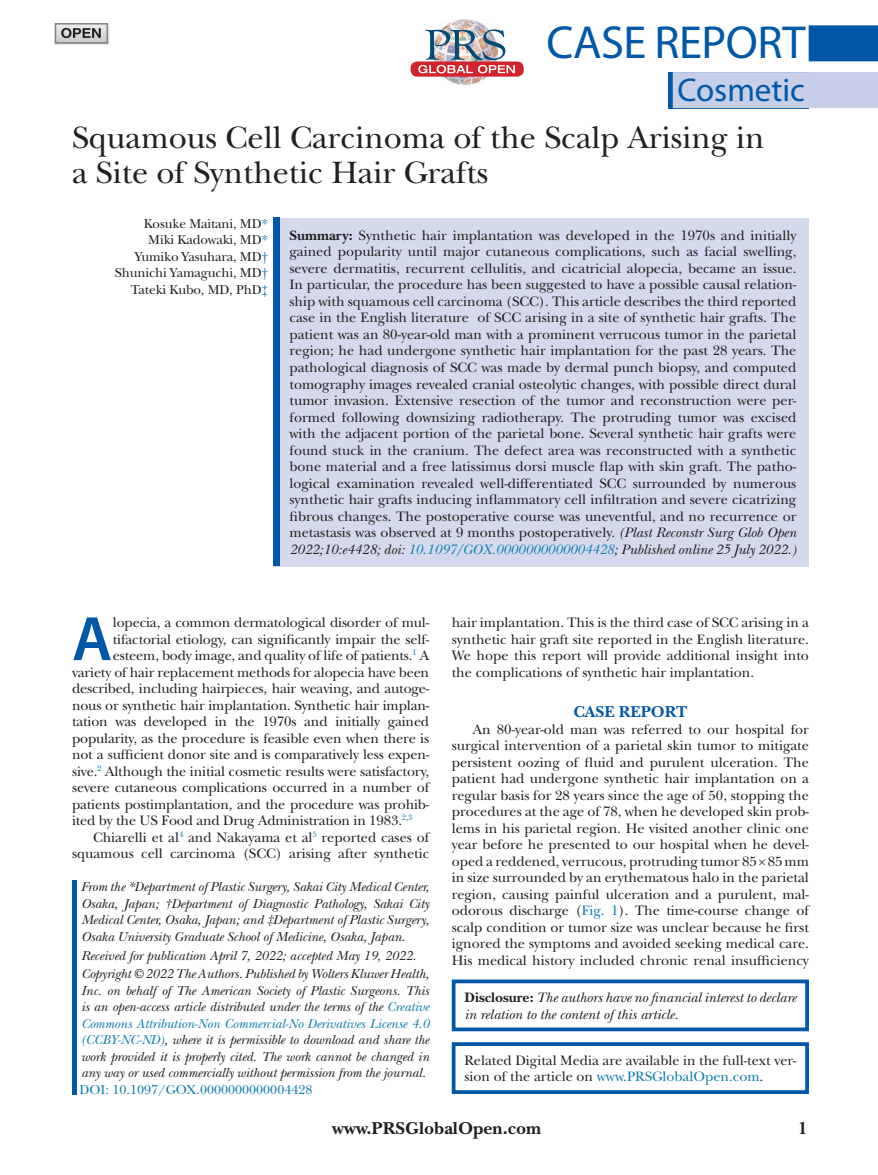
<style>
.page{position:relative;width:878px;height:1175px;background:#fff}
.page>*{position:absolute;margin:0;border:0;box-sizing:border-box;transform-origin:0 0}
.t1{font:600 63.15px "Myriad Pro";color:#0157a8}
.t2{font:46.5px "Myriad Pro";letter-spacing:-.01em;color:#0157a8}
.t3{font:33px "Myriad Pro";color:#0157a8}
.t4{font:32.25px/34.5px "New Baskerville Std";color:#231f20}
.t5{font:700 18px "New Baskerville Std";color:#231f20}
.t6{font:700 16.5px "New Baskerville Std";color:#0157a8}
.t7{font:14.25px/16.5px "New Baskerville Std";letter-spacing:-.01em;color:#231f20;text-align:justify}
.t8{font:italic 14.25px/16.5px "New Baskerville Std";color:#231f20}
.t9{font:italic 13.5px/16.5px "New Baskerville Std";letter-spacing:-.005em;color:#231f20;text-align:justify}
.t10{font:13.5px/16.5px "New Baskerville Std";letter-spacing:-.01em;color:#231f20;text-align:right}
.t11{font:13.5px "New Baskerville Std";color:#0f7eac}
.s1{color:#0f7eac}
.s2{font-weight:700}
.s3{font-style:italic}
.s4{font-style:italic;color:#0f7eac}
.s5{font-weight:700;font-style:normal}
</style>
<div class="page">
<div style="left:452px;top:1042px;width:356px;height:52px;border:4px solid #0157a8"></div>
<div style="left:452px;top:979px;width:356px;height:52px;border:4px solid #0157a8"></div>
<div style="left:668px;top:72px;width:141px;height:36px;background:#0157a8"></div>
<div style="left:672px;top:72px;width:206px;height:36px;background:#c7cee7"></div>
<hr style="left:72px;top:880px;width:4px;height:66px;background:#0157a8">
<hr style="left:72px;top:946px;width:4px;height:19px;background:#0157a8">
<hr style="left:72px;top:965px;width:4px;height:118px;background:#0157a8">
<hr style="left:72px;top:1081px;width:4px;height:13px;background:#0157a8">
<div style="left:274px;top:126px;width:534px;height:440px;background:#d4d9ed"></div>
<div style="left:274px;top:206px;width:534px;height:11px;background:#fff"></div>
<div style="left:274px;top:217px;width:6px;height:349px;background:#0157a8"></div>
<div style="left:72px;top:126px;width:736px;height:82px;background:#fff"></div>
<img style="left:54px;top:23px;width:55px;height:22px">
<div style="left:55px;top:23px;width:53px;height:21px;border:2px solid #808285"></div>
<svg style="left:61px;top:28px;width:40px;height:10px"></svg>
<div style="left:808px;top:25px;width:70px;height:36px;background:#0157a8"></div>
<img style="left:441px;top:20px;width:48px;height:64px">
<div style="left:410px;top:61px;width:113px;height:16px;background:#d1232a;border-radius:7px"></div>
<img style="left:418px;top:29px;width:97px;height:44px">
<h2 class="t2" style="left:546px;top:14px;width:260px">CASE REPORT</h2>
<h3 class="t3" style="left:677px;top:69px;width:129px">COSMETIC</h3>
<h3 class="t4" style="left:72px;top:121px;width:694px">Squamous Cell Carcinoma of the Scalp Arising in a Site of Synthetic Hair Grafts</h3>
<p class="t10" style="left:115px;top:215px;width:155px">Kosuke Maitani, MD<span class="s1">*<br></span>Miki Kadowaki, MD<span class="s1">*<br></span>Yumiko Yasuhara, MD<span class="s1">†<br></span>Shunichi Yamaguchi, MD<span class="s1">†<br></span>Tateki Kubo, MD, PhD<span class="s1">‡</span></p>
<p class="t7" style="left:289px;top:227px;width:508px"><span class="s2">Summary:</span> Synthetic hair implantation was developed in the 1970s and initially gained popularity until major cutaneous complications, such as facial swelling, severe dermatitis, recurrent cellulitis, and cicatricial alopecia, became an issue.<br>In particular, the procedure has been suggested to have a possible causal relation&shy;ship with squamous cell carcinoma (SCC). This article describes the third reported case in the English literature of SCC arising in a site of synthetic hair grafts. The patient was an 80-year-old man with a prominent verrucous tumor in the parietal region; he had undergone synthetic hair implantation for the past 28 years. The pathological diagnosis of SCC was made by dermal punch biopsy, and computed tomography images revealed cranial osteolytic changes, with possible direct dural tumor invasion. Extensive resection of the tumor and reconstruction were per&shy;formed following downsizing radiotherapy. The protruding tumor was excised with the adjacent portion of the parietal bone. Several synthetic hair grafts were found stuck in the cranium. The defect area was reconstructed with a synthetic bone material and a free latissimus dorsi muscle flap with skin graft. The patho&shy;logical examination revealed well-differentiated SCC surrounded by numerous synthetic hair grafts inducing inflammatory cell infiltration and severe cicatrizing fibrous changes. The postoperative course was uneventful, and no recurrence or metastasis was observed at 9 months postoperatively. <span class="s3">(Plast Reconstr Surg Glob Open 2022;10:e4428; doi:</span> <span class="s4">10.1097/GOX.0000000000004428</span><span class="s3">; Published online 25 July 2022.)</span></p>
<h1 class="t1" style="left:72px;top:598px;width:42px">A</h1>
<p class="t7" style="left:113px;top:614px;width:318px">lopecia, a common dermatological disorder of mul-</p>
<p class="t7" style="left:113px;top:631px;width:318px">tifactorial etiology, can significantly impair the self-</p>
<p class="t7" style="left:113px;top:647px;width:318px">esteem, body image, and quality of life of patients.<sup>1</sup> A</p>
<p class="t7" style="left:72px;top:664px;width:358px">variety of hair replacement methods for alopecia have been</p>
<p class="t7" style="left:72px;top:680px;width:359px">described, including hairpieces, hair weaving, and autoge-</p>
<p class="t7" style="left:72px;top:697px;width:359px">nous or synthetic hair implantation. Synthetic hair implan-</p>
<p class="t7" style="left:72px;top:713px;width:359px">tation was developed in the 1970s and initially gained</p>
<p class="t7" style="left:72px;top:730px;width:359px">popularity, as the procedure is feasible even when there is</p>
<p class="t7" style="left:72px;top:746px;width:359px">not a sufficient donor site and is comparatively less expen-</p>
<p class="t7" style="left:72px;top:763px;width:359px">sive.<sup>2</sup> Although the initial cosmetic results were satisfactory,</p>
<p class="t7" style="left:72px;top:779px;width:358px">severe cutaneous complications occurred in a number of</p>
<p class="t7" style="left:72px;top:796px;width:359px">patients postimplantation, and the procedure was prohib-</p>
<p class="t7" style="left:72px;top:812px;width:342px">ited by the US Food and Drug Administration in 1983.<sup>2</sup><sup>,</sup><sup>3</sup></p>
<p class="t7" style="left:93px;top:829px;width:338px">Chiarelli et al<sup>4</sup> and Nakayama et al<sup>5</sup> reported cases of</p>
<p class="t7" style="left:72px;top:845px;width:359px">squamous cell carcinoma (SCC) arising after synthetic</p>
<p class="t9" style="left:81px;top:878px;width:350px">From the *Department of Plastic Surgery, Sakai City Medical Center, Osaka, Japan; †Department of Diagnostic Pathology, Sakai City Medical Center, Osaka, Japan; and ‡Department of Plastic Surgery, Osaka University Graduate School of Medicine, Osaka, Japan.</p>
<p class="t9" style="left:81px;top:946px;width:350px;line-height:18.8px">Received for publication April 7, 2022; accepted May 19, 2022.<br>Copyright © 2022 The Authors. Published by Wolters Kluwer Health,</p>
<p class="t9" style="left:81px;top:982px;width:350px">Inc. on behalf of The American Society of Plastic Surgeons. This is an open-access article distributed under the terms of the <span class="s1">Creative Commons Attribution-Non Commercial-No Derivatives License 4.0 (CCBY-NC-ND)</span>, where it is permissible to download and share the work provided it is properly cited. The work cannot be changed in any way or used commercially without permission from the journal.</p>
<p class="t11" style="left:80px;top:1081px;width:234px">DOI: 10.1097/GOX.0000000000004428</p>
<p class="t7" style="left:452px;top:614px;width:359px">hair implantation. This is the third case of SCC arising in a synthetic hair graft site reported in the English literature.<br>We hope this report will provide additional insight into the complications of synthetic hair implantation.</p>
<p class="t6" style="left:573px;top:702px;width:115px">CASE REPORT</p>
<p class="t7" style="left:451px;top:721px;width:359px;text-indent:21px">An 80-year-old man was referred to our hospital for surgical intervention of a parietal skin tumor to mitigate persistent oozing of fluid and purulent ulceration. The patient had undergone synthetic hair implantation on a regular basis for 28 years since the age of 50, stopping the procedures at the age of 78, when he developed skin prob&shy;lems in his parietal region. He visited another clinic one year before he presented to our hospital when he devel&shy;oped a reddened, verrucous, protruding tumor 85×85mm in size surrounded by an erythematous halo in the parietal region, causing painful ulceration and a purulent, mal&shy;odorous discharge (<span class="s1">Fig. 1</span>). The time-course change of scalp condition or tumor size was unclear because he first ignored the symptoms and avoided seeking medical care.<br>His medical history included chronic renal insufficiency</p>
<p class="t8" style="left:464px;top:989px;width:333px"><span class="s5">Disclosure:</span> The authors have no financial interest to declare in relation to the content of this article.</p>
<p class="t7" style="left:464px;top:1051px;width:333px">Related Digital Media are available in the full-text ver&shy;sion of the article on <span class="s1">www.PRSGlobalOpen.com</span>.</p>
<p class="t5" style="left:332px;top:1118px;width:210px">www.PRSGlobalOpen.com</p>
<p class="t5" style="left:798px;top:1118px;width:11px">1</p>
</div>
